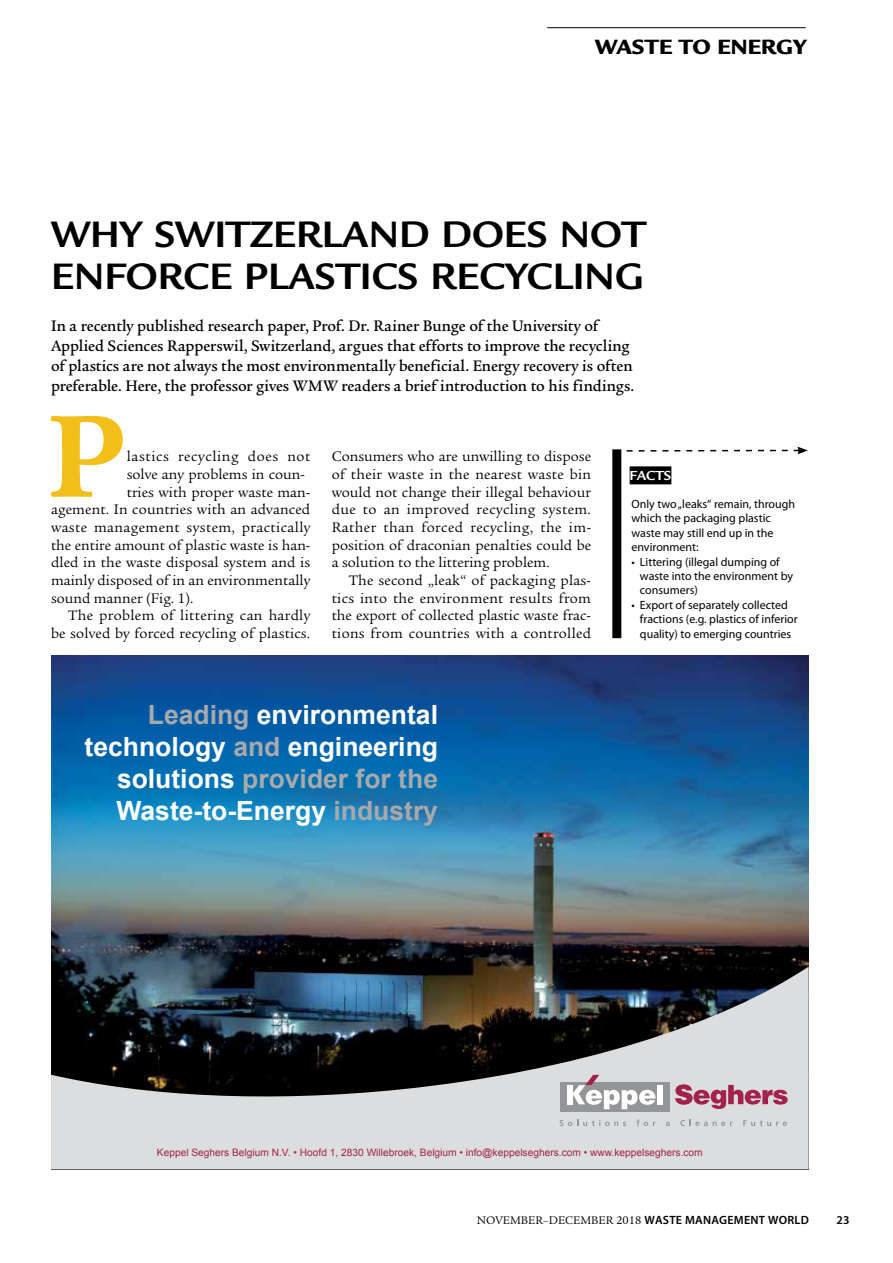
<style>
.page{position:relative;width:893px;height:1263px;background:#fff}
.page>*{position:absolute;margin:0;border:0;box-sizing:border-box;transform-origin:0 0}
.t1{font:700 126.3px "Legacy Serif Std";color:#f2be1a}
.t2{font:700 40.05px/42.5px "Legacy Sans Std";color:#000}
.t3{font:700 26.55px/31.8px "Arial";color:#fff;text-align:right}
.t4{font:900 22.5px "Legacy Sans Std";color:#000}
.t5{font:500 16.5px/19.8px "Legacy Serif Std";letter-spacing:-.005em;color:#000;scale:.95 1}
.t6{font:15px/17.7px "Legacy Serif Std";letter-spacing:.01em;color:#000;text-align:justify}
.t7{font:15px "Legacy Serif Std";letter-spacing:.04em;color:#000}
.t8{font:700 14.25px "Legacy Sans Std";letter-spacing:-.01em;color:#fff}
.t9{font:12px/14.4px "Myriad Pro";color:#000}
.t10{font:12px "Legacy Serif Std";color:#000}
.t11{font:600 12px "Myriad Pro";color:#000}
.t12{font:10.2px "Arial";color:#a2224b}
.s1{color:#a7a9ac}
.s2{font-family:"Myriad Pro";font-weight:600}
</style>
<div class="page">
<hr style="left:547px;top:27px;width:259px;height:1px;background:#000">
<div style="left:630px;top:466px;width:41px;height:18px;background:#000"></div>
<div style="left:612px;top:449px;width:9px;height:189px;background:#000"></div>
<svg style="left:615px;top:447px;width:193px;height:7px"></svg>
<img style="left:51px;top:656px;width:758px;height:310px">
<svg style="left:51px;top:966px;width:758px;height:203px;background:#777b7e"></svg>
<svg style="left:675px;top:1084px;width:113px;height:25px;background:#c28b9d"></svg>
<div style="left:560px;top:1081px;width:110px;height:30px;background:#939598"></div>
<div style="left:657px;top:1085px;width:6px;height:19px;background:#fff"></div>
<svg style="left:572px;top:1075px;width:84px;height:34px"></svg>
<div style="left:567px;top:1085px;width:5px;height:19px;background:#fff"></div>
<svg style="left:560px;top:1120px;width:66px;height:6px"></svg>
<svg style="left:636px;top:1119px;width:19px;height:7px"></svg>
<svg style="left:666px;top:1121px;width:4px;height:5px"></svg>
<svg style="left:680px;top:1120px;width:53px;height:6px"></svg>
<svg style="left:743px;top:1120px;width:44px;height:6px"></svg>
<h3 class="t4" style="left:595px;top:33px;width:213px">WASTE TO ENERGY</h3>
<h2 class="t2" style="left:51px;top:213px;width:596px">WHY SWITZERLAND DOES NOT<br>ENFORCE PLASTICS RECYCLING</h2>
<p class="t5" style="left:51px;top:316px;width:615px">In a recently published research paper, Prof. Dr. Rainer Bunge of the University of Applied Sciences Rapperswil, Switzerland, argues that efforts to improve the recycling of plastics are not always the most environmentally beneficial. Energy recovery is often preferable. Here, the professor gives WMW readers a brief introduction to his findings.</p>
<h1 class="t1" style="left:46px;top:383px;width:79px">P</h1>
<p class="t6" style="left:332px;top:448px;width:261px">Consumers who are unwilling to dispose of their waste in the nearest waste bin would not change their illegal behaviour due to an improved recycling system.<br>Rather than forced recycling, the im&shy;position of draconian penalties could be a solution to the littering problem.</p>
<p class="t6" style="left:332px;top:572px;width:261px;text-indent:17px">The second „leak“ of packaging plas&shy;tics into the environment results from the export of collected plastic waste frac&shy;tions from countries with a controlled</p>
<p class="t7" style="left:127px;top:448px;width:185px">lastics recycling does not</p>
<p class="t6" style="left:127px;top:465px;width:180px">solve any problems in coun-</p>
<p class="t6" style="left:127px;top:483px;width:185px">tries with proper waste man-</p>
<p class="t6" style="left:51px;top:501px;width:261px">agement. In countries with an advanced</p>
<p class="t6" style="left:51px;top:518px;width:261px">waste management system, practically</p>
<p class="t6" style="left:51px;top:536px;width:261px">the entire amount of plastic waste is han-</p>
<p class="t6" style="left:51px;top:554px;width:261px">dled in the waste disposal system and is</p>
<p class="t6" style="left:51px;top:572px;width:261px">mainly disposed of in an environmentally</p>
<p class="t6" style="left:51px;top:589px;width:144px">sound manner (Fig. 1).</p>
<p class="t6" style="left:68px;top:607px;width:244px">The problem of littering can hardly</p>
<p class="t6" style="left:51px;top:625px;width:261px">be solved by forced recycling of plastics.</p>
<p class="t8" style="left:630px;top:467px;width:43px">FACTS</p>
<p class="t9" style="left:631px;top:497px;width:165px">Only two „leaks“ remain, through which the packaging plastic waste may still end up in the environment:</p>
<p class="t9" style="left:640px;top:555px;width:155px;text-indent:-9px">• Littering (illegal dumping of waste into the environment by consumers)</p>
<p class="t9" style="left:640px;top:598px;width:159px;text-indent:-9px">• Export of separately collected fractions (e.g. plastics of inferior quality) to emerging countries</p>
<h3 class="t3" style="left:85px;top:700px;width:355px"><span class="s1">Leading</span> environmental technology <span class="s1">and</span> engineering solutions <span class="s1">provider for the<br></span>Waste-to-Energy <span class="s1">industry</span></h3>
<p class="t12" style="left:157px;top:1145px;width:547px">Keppel Seghers Belgium N.V. • Hoofd 1, 2830 Willebroek, Belgium • info@keppelseghers.com • www.keppelseghers.com</p>
<p class="t10" style="left:477px;top:1214px;width:333px">NOVEMBER–DECEMBER 2018 <span class="s2">WASTE MANAGEMENT WORLD</span></p>
<p class="t11" style="left:837px;top:1213px;width:14px">23</p>
</div>
